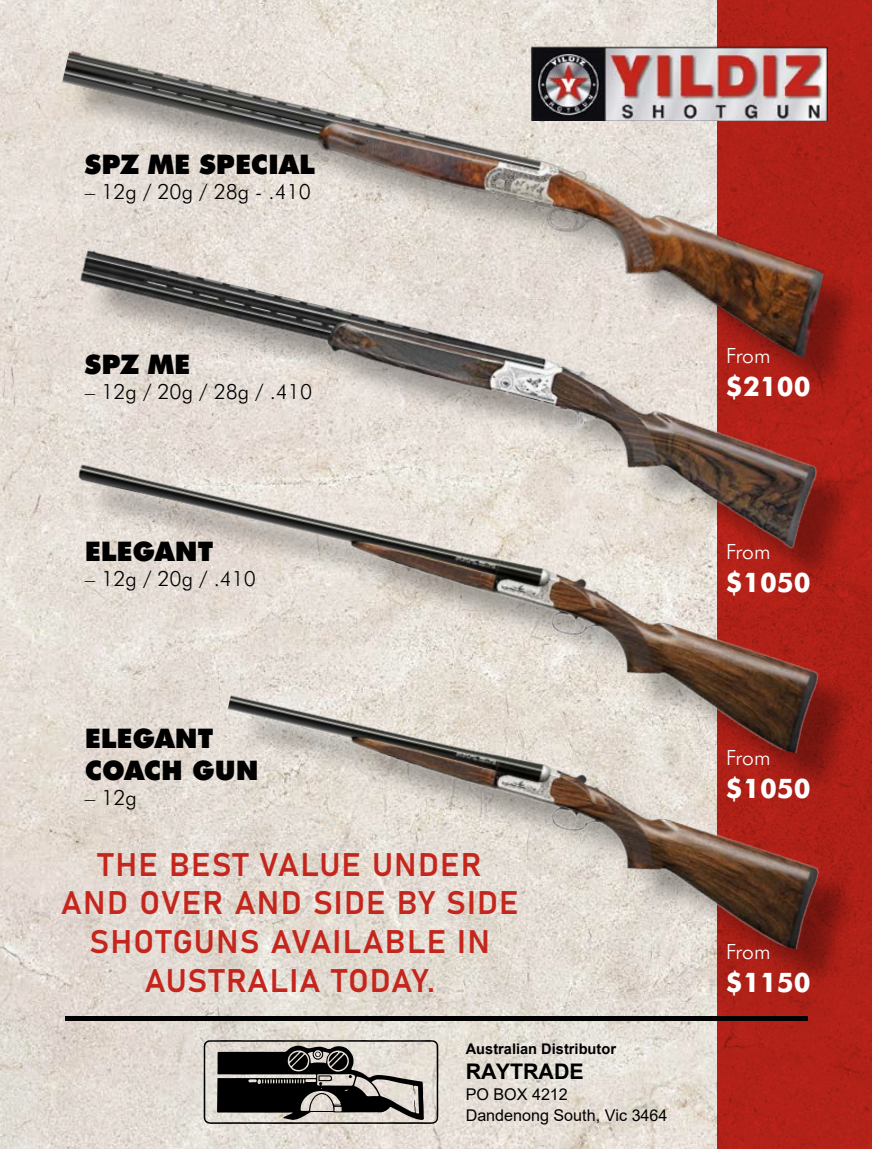
<style>
.page{position:relative;width:872px;height:1149px;background:#fff}
.page>*{position:absolute;margin:0;border:0;box-sizing:border-box;transform-origin:0 0}
.t1{font:32.25px/38.7px "Bahnschrift";letter-spacing:.04em;color:#c4261d;text-align:center}
.t2{font:900 27px/32.4px "Futura BT";color:#000}
.t3{font:700 27px "Futura BT";color:#fff}
.t4{font:700 21.45px "Arial";color:#000}
.t5{font:300 21px "Futura BT";color:#000}
.t6{font:300 21px "Futura BT";color:#fff}
.t7{font:16.2px/20.1px "Arial";color:#000}
.t8{font:700 14.7px "Arial";color:#000}
</style>
<div class="page">
<img style="left:0;top:0;width:716px;height:1148px">
<div style="left:716px;top:0;width:156px;height:1148px;background:#b02118"></div>
<img style="left:39px;top:50px;width:795px;height:307px">
<img style="left:49px;top:246px;width:793px;height:203px">
<div style="left:85px;top:471px;width:777px;height:324px;background:#000;opacity:.33"></div>
<img style="left:35px;top:449px;width:813px;height:309px">
<div style="left:235px;top:702px;width:627px;height:289px;background:#000;opacity:.33"></div>
<img style="left:204px;top:684px;width:644px;height:270px">
<svg style="left:65px;top:1015px;width:742px;height:4px;background:#37312f"></svg>
<svg style="left:204px;top:1039px;width:234px;height:84px;background:#7d7a75"></svg>
<img style="left:531px;top:47px;width:296px;height:74px">
<p class="t2" style="left:85px;top:148px;width:231px">SPZ ME SPECIAL</p>
<p class="t5" style="left:85px;top:179px;width:228px">– 12g / 20g / 28g - .410</p>
<p class="t2" style="left:85px;top:348px;width:107px">SPZ ME</p>
<p class="t5" style="left:85px;top:379px;width:229px">– 12g / 20g / 28g / .410</p>
<p class="t2" style="left:85px;top:534px;width:130px">ELEGANT</p>
<p class="t5" style="left:85px;top:565px;width:173px">– 12g / 20g / .410</p>
<p class="t2" style="left:85px;top:721px;width:175px">ELEGANT<br>COACH GUN</p>
<p class="t5" style="left:85px;top:784px;width:54px">– 12g</p>
<p class="t1" style="left:61px;top:842px;width:459px">THE BEST VALUE UNDER<br>AND OVER AND SIDE BY SIDE<br>SHOTGUNS AVAILABLE IN<br>AUSTRALIA TODAY.</p>
<p class="t8" style="left:466px;top:1037px;width:152px">Australian Distributor</p>
<p class="t7" style="left:466px;top:1084px;width:203px">PO BOX 4212<br>Dandenong South, Vic 3464</p>
<p class="t4" style="left:466px;top:1056px;width:120px">RAYTRADE</p>
<p class="t6" style="left:726px;top:343px;width:46px">From</p>
<p class="t3" style="left:726px;top:369px;width:86px">$2100</p>
<p class="t6" style="left:726px;top:538px;width:46px">From</p>
<p class="t3" style="left:726px;top:565px;width:86px">$1050</p>
<p class="t6" style="left:726px;top:744px;width:46px">From</p>
<p class="t3" style="left:726px;top:771px;width:86px">$1050</p>
<p class="t6" style="left:726px;top:938px;width:46px">From</p>
<p class="t3" style="left:726px;top:965px;width:86px">$1150</p>
</div>
